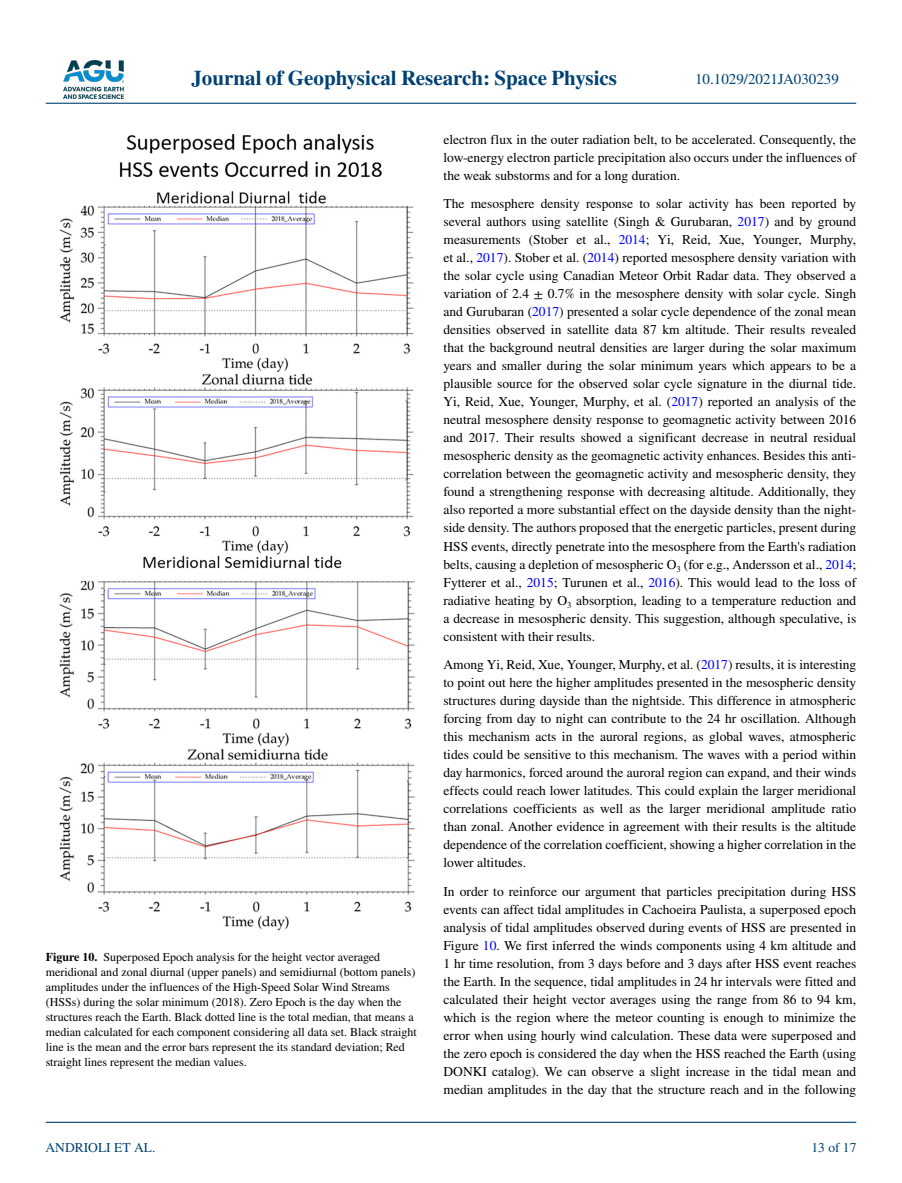
<style>
.page{position:relative;width:902px;height:1183px;background:#fff}
.page>*{position:absolute;margin:0;border:0;box-sizing:border-box;transform-origin:0 0}
.t1{font:700 21px "STIX";color:#004174}
.t2{font:15px "STIX";color:#004174}
.t3{font:13.5px/18px "STIX";color:#000;text-align:justify}
.t4{font:13.5px "STIX";color:#004174}
.t5{font:12px/15px "STIX";color:#000}
.s1{font-weight:700}
.s2{color:#00f}
</style>
<div class="page">
<img style="left:63px;top:60px;width:60px;height:39px">
<hr style="left:46px;top:103px;width:810px;height:1px;background:#004174">
<hr style="left:46px;top:1121px;width:810px;height:1px;background:#004174">
<img style="left:59px;top:134px;width:356px;height:797px">
<h1 class="t1" style="left:191px;top:66px;width:427px">Journal of Geophysical Research: Space Physics</h1>
<p class="t2" style="left:695px;top:69px;width:145px">10.1029/2021JA030239</p>
<p class="t5" style="left:46px;top:949px;width:372px"><span class="s1">Figure 10.</span> Superposed Epoch analysis for the height vector averaged meridional and zonal diurnal (upper panels) and semidiurnal (bottom panels) amplitudes under the influences of the High-Speed Solar Wind Streams (HSSs) during the solar minimum (2018). Zero Epoch is the day when the structures reach the Earth. Black dotted line is the total median, that means a median calculated for each component considering all data set. Black straight line is the mean and the error bars represent the its standard deviation; Red straight lines represent the median values.</p>
<p class="t4" style="left:45px;top:1138px;width:111px">ANDRIOLI ET AL.</p>
<p class="t3" style="left:443px;top:131px;width:414px">electron flux in the outer radiation belt, to be accelerated. Consequently, the low-energy electron particle precipitation also occurs under the influences of the weak substorms and for a long duration.</p>
<p class="t3" style="left:443px;top:196px;width:414px">The mesosphere density response to solar activity has been reported by several authors using satellite (Singh &amp; Gurubaran, <span class="s2">2017</span>) and by ground measurements (Stober et al., <span class="s2">2014</span>; Yi, Reid, Xue, Younger, Murphy, et al., <span class="s2">2017</span>). Stober et al. (<span class="s2">2014</span>) reported mesosphere density variation with the solar cycle using Canadian Meteor Orbit Radar data. They observed a variation of 2.4 ± 0.7% in the mesosphere density with solar cycle. Singh and Gurubaran (<span class="s2">2017</span>) presented a solar cycle dependence of the zonal mean densities observed in satellite data 87 km altitude. Their results revealed that the background neutral densities are larger during the solar maximum years and smaller during the solar minimum years which appears to be a plausible source for the observed solar cycle signature in the diurnal tide.<br>Yi, Reid, Xue, Younger, Murphy, et al. (<span class="s2">2017</span>) reported an analysis of the neutral mesosphere density response to geomagnetic activity between 2016 and 2017. Their results showed a significant decrease in neutral residual mesospheric density as the geomagnetic activity enhances. Besides this anti&shy;correlation between the geomagnetic activity and mesospheric density, they found a strengthening response with decreasing altitude. Additionally, they also reported a more substantial effect on the dayside density than the night&shy;side density. The authors proposed that the energetic particles, present during HSS events, directly penetrate into the mesosphere from the Earth's radiation belts, causing a depletion of mesospheric O<sub>3</sub> (for e.g., Andersson et al., <span class="s2">2014</span>; Fytterer et al., <span class="s2">2015</span>; Turunen et al., <span class="s2">2016</span>). This would lead to the loss of radiative heating by O<sub>3</sub> absorption, leading to a temperature reduction and a decrease in mesospheric density. This suggestion, although speculative, is consistent with their results.</p>
<p class="t3" style="left:443px;top:656px;width:414px">Among Yi, Reid, Xue, Younger, Murphy, et al. (<span class="s2">2017</span>) results, it is interesting to point out here the higher amplitudes presented in the mesospheric density structures during dayside than the nightside. This difference in atmospheric forcing from day to night can contribute to the 24 hr oscillation. Although this mechanism acts in the auroral regions, as global waves, atmospheric tides could be sensitive to this mechanism. The waves with a period within day harmonics, forced around the auroral region can expand, and their winds effects could reach lower latitudes. This could explain the larger meridional correlations coefficients as well as the larger meridional amplitude ratio than zonal. Another evidence in agreement with their results is the altitude dependence of the correlation coefficient, showing a higher correlation in the lower altitudes.</p>
<p class="t3" style="left:443px;top:882px;width:414px">In order to reinforce our argument that particles precipitation during HSS events can affect tidal amplitudes in Cachoeira Paulista, a superposed epoch analysis of tidal amplitudes observed during events of HSS are presented in Figure <span class="s2">10</span>. We first inferred the winds components using 4 km altitude and 1 hr time resolution, from 3 days before and 3 days after HSS event reaches the Earth. In the sequence, tidal amplitudes in 24 hr intervals were fitted and calculated their height vector averages using the range from 86 to 94 km, which is the region where the meteor counting is enough to minimize the error when using hourly wind calculation. These data were superposed and the zero epoch is considered the day when the HSS reached the Earth (using DONKI catalog). We can observe a slight increase in the tidal mean and median amplitudes in the day that the structure reach and in the following</p>
<p class="t4" style="left:811px;top:1138px;width:46px">13 of 17</p>
</div>
